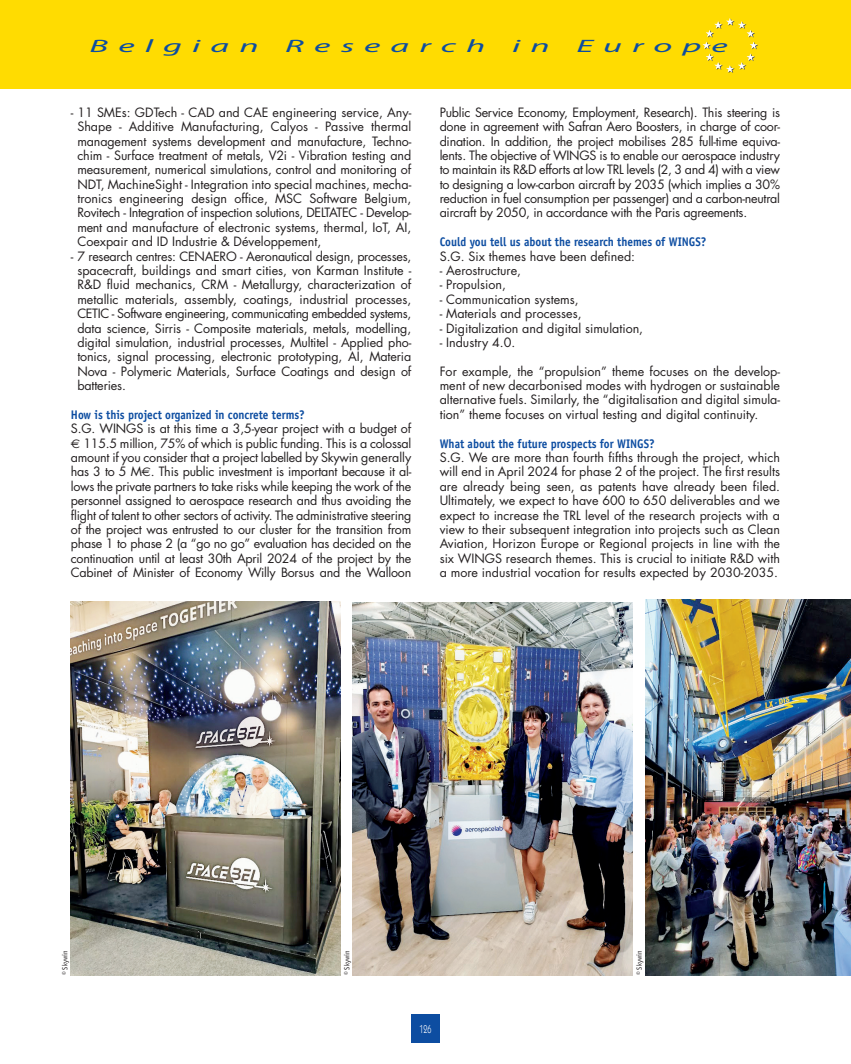
<style>
.page{position:relative;width:851px;height:1064px;background:#fff}
.page>*{position:absolute;margin:0;border:0;box-sizing:border-box;transform-origin:0 0}
.t1{font:italic 18px "Myriad Pro";letter-spacing:.28em;color:#0d4da1;scale:2 1}
.TEXTE{font:12.5px/14.4px "Futura Std";color:#231f20;text-align:justify}
.QUESTION{font:700 12.5px "Officina Sans Std";color:#0d4da1;scale:.9 1}
.t2{font:11.25px "ITC Kabel Std";color:#fff;scale:.7 1}
.CREDIT_PHOTO{font:7.5px "Officina Sans Std";color:#231f20;scale:.9 1}
.s1{font-family:"Euro Sans"}
</style>
<div class="page">
<div style="left:0;top:0;width:850px;height:89px;background:#ffdc01"></div>
<svg style="left:702px;top:18px;width:56px;height:55px"></svg>
<hr style="left:850px;top:0;width:1px;height:89px;background:#ffdc01">
<div style="left:411px;top:1013px;width:28px;height:29px;background:#0d4da1"></div>
<img style="left:71px;top:601px;width:269px;height:373px">
<img style="left:353px;top:602px;width:279px;height:372px">
<img style="left:645px;top:599px;width:205px;height:375px">
<h1 class="t1" style="left:89px;top:35px;width:86px">Belgian</h1>
<h1 class="t1" style="left:285px;top:35px;width:101px">Research</h1>
<h1 class="t1" style="left:512px;top:35px;width:20px">i n</h1>
<h1 class="t1" style="left:576px;top:35px;width:77px">Europe</h1>
<p class="TEXTE" style="left:77px;top:105px;width:335px;text-indent:-6px">- 11 SMEs: GDTech - CAD and CAE engineering service, Any-Shape - Additive Manufacturing, Calyos - Passive thermal management systems development and manufacture, Techno&shy;chim - Surface treatment of metals, V2i - Vibration testing and measurement, numerical simulations, control and monitoring of NDT, MachineSight - Integration into special machines, mecha&shy;tronics engineering design office, MSC Software Belgium, Rovitech - Integration of inspection solutions, DELTATEC - Develop&shy;ment and manufacture of electronic systems, thermal, IoT, AI, Coexpair and ID Industrie &amp; Développement,</p>
<p class="TEXTE" style="left:77px;top:249px;width:335px;text-indent:-6px">- 7 research centres: CENAERO - Aeronautical design, processes, spacecraft, buildings and smart cities, von Karman Institute - R&amp;D fluid mechanics, CRM - Metallurgy, characterization of metallic materials, assembly, coatings, industrial processes, CETIC - Software engineering, communicating embedded systems, data science, Sirris - Composite materials, metals, modelling, digital simulation, industrial processes, Multitel - Applied pho&shy;tonics, signal processing, electronic prototyping, AI, Materia Nova - Polymeric Materials, Surface Coatings and design of batteries.</p>
<p class="QUESTION" style="left:71px;top:406px;width:261px">How is this project organized in concrete terms?</p>
<p class="TEXTE" style="left:71px;top:421px;width:342px">S.G. WINGS is at this time a 3,5-year project with a budget of <span class="s1">€</span> 115.5 million, 75% of which is public funding. This is a colossal amount if you consider that a project labelled by Skywin generally has 3 to 5 M<span class="s1">€</span>. This public investment is important because it al&shy;lows the private partners to take risks while keeping the work of the personnel assigned to aerospace research and thus avoiding the flight of talent to other sectors of activity. The administrative steering of the project was entrusted to our cluster for the transition from phase 1 to phase 2 (a “go no go” evaluation has decided on the continuation until at least 30th April 2024 of the project by the Cabinet of Minister of Economy Willy Borsus and the Walloon</p>
<p class="TEXTE" style="left:439px;top:105px;width:342px">Public Service Economy, Employment, Research). This steering is done in agreement with Safran Aero Boosters, in charge of coor&shy;dination. In addition, the project mobilises 285 full-time equiva&shy;lents. The objective of WINGS is to enable our aerospace industry to maintain its R&amp;D efforts at low TRL levels (2, 3 and 4) with a view to designing a low-carbon aircraft by 2035 (which implies a 30% reduction in fuel consumption per passenger) and a carbon-neutral aircraft by 2050, in accordance with the Paris agreements.</p>
<p class="QUESTION" style="left:439px;top:234px;width:298px">Could you tell us about the research themes of WINGS?</p>
<p class="TEXTE" style="left:439px;top:249px;width:197px">S.G. Six themes have been defined:</p>
<p class="TEXTE" style="left:439px;top:263px;width:83px">- Aerostructure,</p>
<p class="TEXTE" style="left:439px;top:277px;width:68px">- Propulsion,</p>
<p class="TEXTE" style="left:439px;top:292px;width:140px">- Communication systems,</p>
<p class="TEXTE" style="left:439px;top:306px;width:143px">- Materials and processes,</p>
<p class="TEXTE" style="left:439px;top:321px;width:205px">- Digitalization and digital simulation,</p>
<p class="TEXTE" style="left:439px;top:335px;width:77px">- Industry 4.0.</p>
<p class="TEXTE" style="left:439px;top:364px;width:342px">For example, the “propulsion” theme focuses on the develop&shy;ment of new decarbonised modes with hydrogen or sustainable alternative fuels. Similarly, the “digitalisation and digital simula&shy;tion” theme focuses on virtual testing and digital continuity.</p>
<p class="QUESTION" style="left:439px;top:435px;width:240px">What about the future prospects for WINGS?</p>
<p class="TEXTE" style="left:439px;top:450px;width:342px">S.G. We are more than fourth fifths through the project, which will end in April 2024 for phase 2 of the project. The first results are already being seen, as patents have already been filed.<br>Ultimately, we expect to have 600 to 650 deliverables and we expect to increase the TRL level of the research projects with a view to their subsequent integration into projects such as Clean Aviation, Horizon Europe or Regional projects in line with the six WINGS research themes. This is crucial to initiate R&amp;D with a more industrial vocation for results expected by 2030-2035.</p>
<p class="CREDIT_PHOTO" style="left:61px;top:974px;width:29px;rotate:-90deg">© Skywin</p>
<p class="CREDIT_PHOTO" style="left:342px;top:974px;width:29px;rotate:-90deg">© Skywin</p>
<p class="CREDIT_PHOTO" style="left:635px;top:974px;width:29px;rotate:-90deg">© Skywin</p>
<p class="t2" style="left:419px;top:1021px;width:18px">126</p>
</div>
